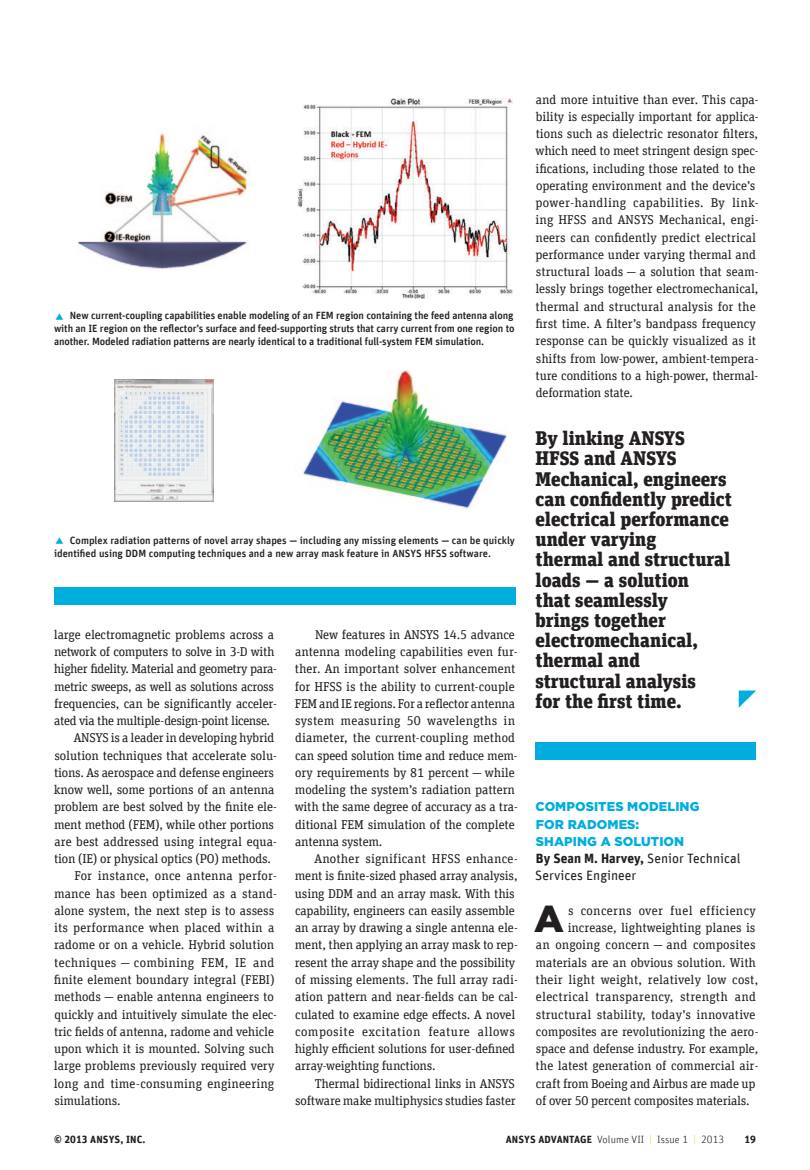
<style>
.page{position:relative;width:810px;height:1170px;background:#fff}
.page>*{position:absolute;margin:0;border:0;box-sizing:border-box;transform-origin:0 0}
.t1{font:900 37.35px "Gotham";color:#231f20}
.t2{font:900 19.5px/20.2px "Unit Slab Offc Pro";color:#231f20}
.t3{font:13.5px/17.2px "Unit Offc Pro";color:#231f20}
.t4{font:12.75px/17.2px "Unit Slab Offc Pro";letter-spacing:-.01em;color:#231f20}
.t5{font:12.75px "Unit Slab Offc Pro";letter-spacing:.01em;color:#231f20}
.t6{font:12.75px "Unit Slab Offc Pro";letter-spacing:-.03em;color:#231f20}
.t7{font:12.75px "Unit Slab Offc Pro";letter-spacing:.015em;color:#231f20}
.t8{font:12.75px "Unit Slab Offc Pro";letter-spacing:.02em;color:#231f20}
.t9{font:900 12.75px/17.2px "Gotham";letter-spacing:.005em;color:#01addd}
.t10{font:12.75px "Unit Slab Offc Pro";letter-spacing:.025em;color:#231f20}
.t11{font:500 10.5px/12.9px "Unit Offc Pro";color:#231f20;text-align:justify}
.t12{font:300 10.5px "Unit Offc Pro";letter-spacing:.01em;color:#231f20}
.t13{font:700 10.5px "Unit Offc Pro";letter-spacing:.01em;color:#231f20}
.s1{font-weight:700}
.s2{color:#f6cf46}
</style>
<div class="page">
<img style="left:303px;top:370px;width:204px;height:139px">
<img style="left:78px;top:133px;width:170px;height:136px">
<img style="left:115px;top:379px;width:99px;height:122px">
<img style="left:297px;top:99px;width:216px;height:199px">
<div style="left:54px;top:587px;width:461px;height:17px;background:#01addd"></div>
<div style="left:536px;top:742px;width:220px;height:17px;background:#01addd"></div>
<svg style="left:739px;top:690px;width:17px;height:17px"></svg>
<p class="t11" style="left:54px;top:309px;width:462px;text-indent:16px">New current-coupling capabilities enable modeling of an FEM region containing the feed antenna along with an IE region on the reflector’s surface and feed-supporting struts that carry current from one region to another. Modeled radiation patterns are nearly identical to a traditional full-system FEM simulation.</p>
<p class="t11" style="left:54px;top:533px;width:462px;text-indent:16px">Complex radiation patterns of novel array shapes — including any missing elements — can be quickly identified using DDM computing techniques and a new array mask feature in ANSYS HFSS software.</p>
<p class="t4" style="left:54px;top:625px;width:222px">large electromagnetic problems across a</p>
<p class="t6" style="left:54px;top:643px;width:222px">network of computers to solve in 3-D with</p>
<p class="t6" style="left:54px;top:660px;width:225px">higher fidelity. Material and geometry para-</p>
<p class="t4" style="left:54px;top:677px;width:221px">metric sweeps, as well as solutions across</p>
<p class="t4" style="left:54px;top:694px;width:224px">frequencies, can be significantly acceler-</p>
<p class="t6" style="left:54px;top:712px;width:217px">ated via the multiple-design-point license.</p>
<p class="t4" style="left:74px;top:728px;width:202px">ANSYS is a leader in developing hybrid</p>
<p class="t4" style="left:54px;top:746px;width:224px">solution techniques that accelerate solu-</p>
<p class="t4" style="left:54px;top:763px;width:222px">tions. As aerospace and defense engineers</p>
<p class="t4" style="left:54px;top:780px;width:222px">know well, some portions of an antenna</p>
<p class="t4" style="left:54px;top:797px;width:224px">problem are best solved by the finite ele-</p>
<p class="t4" style="left:54px;top:815px;width:222px">ment method (FEM), while other portions</p>
<p class="t4" style="left:54px;top:832px;width:224px">are best addressed using integral equa-</p>
<p class="t4" style="left:54px;top:849px;width:218px">tion (IE) or physical optics (PO) methods.</p>
<p class="t7" style="left:74px;top:867px;width:204px">For instance, once antenna perfor-</p>
<p class="t5" style="left:54px;top:884px;width:224px">mance has been optimized as a stand-</p>
<p class="t4" style="left:54px;top:901px;width:221px">alone system, the next step is to assess</p>
<p class="t5" style="left:54px;top:919px;width:222px">its performance when placed within a</p>
<p class="t4" style="left:54px;top:935px;width:222px">radome or on a vehicle. Hybrid solution</p>
<p class="t8" style="left:54px;top:953px;width:222px">techniques — combining FEM, IE and</p>
<p class="t4" style="left:54px;top:970px;width:222px">finite element boundary integral (FEBI)</p>
<p class="t4" style="left:54px;top:987px;width:221px">methods — enable antenna engineers to</p>
<p class="t4" style="left:54px;top:1004px;width:224px">quickly and intuitively simulate the elec-</p>
<p class="t4" style="left:54px;top:1022px;width:221px">tric fields of antenna, radome and vehicle</p>
<p class="t4" style="left:54px;top:1039px;width:222px">upon which it is mounted. Solving such</p>
<p class="t4" style="left:54px;top:1056px;width:222px">large problems previously required very</p>
<p class="t5" style="left:54px;top:1074px;width:222px">long and time-consuming engineering</p>
<p class="t4" style="left:54px;top:1091px;width:68px">simulations.</p>
<p class="t4" style="left:295px;top:625px;width:224px;text-indent:20px">New features in ANSYS 14.5 advance antenna modeling capabilities even fur&shy;ther. An important solver enhancement for HFSS is the ability to current-couple FEM and IE regions. For a reflector antenna system measuring 50 wavelengths in diameter, the current-coupling method can speed solution time and reduce mem&shy;ory requirements by 81 percent — while modeling the system’s radiation pattern with the same degree of accuracy as a tra&shy;ditional FEM simulation of the complete antenna system.</p>
<p class="t4" style="left:295px;top:849px;width:225px;text-indent:20px">Another significant HFSS enhance&shy;ment is finite-sized phased array analysis, using DDM and an array mask. With this capability, engineers can easily assemble an array by drawing a single antenna ele&shy;ment, then applying an array mask to rep&shy;resent the array shape and the possibility of missing elements. The full array radi&shy;ation pattern and near-fields can be cal&shy;culated to examine edge effects. A novel composite excitation feature allows highly efficient solutions for user-defined array-weighting functions.</p>
<p class="t4" style="left:295px;top:1073px;width:222px;text-align:right">Thermal bidirectional links in ANSYS software make multiphysics studies faster</p>
<p class="t4" style="left:535px;top:90px;width:225px">and more intuitive than ever. This capa&shy;bility is especially important for applica&shy;tions such as dielectric resonator filters, which need to meet stringent design spec&shy;ifications, including those related to the operating environment and the device’s power-handling capabilities. By link&shy;ing HFSS and ANSYS Mechanical, engi&shy;neers can confidently predict electrical performance under varying thermal and structural loads — a solution that seam&shy;lessly brings together electromechanical, thermal and structural analysis for the first time. A filter’s bandpass frequency response can be quickly visualized as it shifts from low-power, ambient-tempera&shy;ture conditions to a high-power, thermal&shy;deformation state.</p>
<p class="t2" style="left:536px;top:427px;width:198px">By linking ANSYS<br>HFSS and ANSYS<br>Mechanical, engineers can confidently predict electrical performance under varying<br>thermal and structural loads — a solution<br>that seamlessly<br>brings together electromechanical, thermal and<br>structural analysis<br>for the first time.</p>
<p class="t9" style="left:536px;top:797px;width:165px">COMPOSITES MODELING<br>FOR RADOMES:<br>SHAPING A SOLUTION</p>
<p class="t3" style="left:535px;top:849px;width:207px"><span class="s1">By Sean M. Harvey,</span> Senior Technical<br>Services Engineer</p>
<h1 class="t1" style="left:534px;top:893px;width:31px">A</h1>
<p class="t10" style="left:568px;top:901px;width:189px">s concerns over fuel efficiency</p>
<p class="t4" style="left:568px;top:918px;width:189px">increase, lightweighting planes is</p>
<p class="t5" style="left:536px;top:936px;width:221px">an ongoing concern — and composites</p>
<p class="t4" style="left:536px;top:953px;width:222px">materials are an obvious solution. With</p>
<p class="t7" style="left:536px;top:970px;width:224px">their light weight, relatively low cost,</p>
<p class="t8" style="left:536px;top:988px;width:222px">electrical transparency, strength and</p>
<p class="t5" style="left:536px;top:1005px;width:221px">structural stability, today’s innovative</p>
<p class="t4" style="left:536px;top:1022px;width:224px">composites are revolutionizing the aero-</p>
<p class="t4" style="left:536px;top:1039px;width:224px">space and defense industry. For example,</p>
<p class="t4" style="left:536px;top:1056px;width:224px">the latest generation of commercial air-</p>
<p class="t4" style="left:536px;top:1073px;width:221px">craft from Boeing and Airbus are made up</p>
<p class="t4" style="left:536px;top:1091px;width:215px">of over 50 percent composites materials.</p>
<p class="t13" style="left:54px;top:1131px;width:93px">© 2013 ANSYS, INC.</p>
<p class="t12" style="left:506px;top:1132px;width:220px"><span class="s1">ANSYS ADVANTAGE</span> Volume VII <span class="s2">|</span> Issue 1 <span class="s2">|</span> 2013</p>
<p class="t13" style="left:744px;top:1131px;width:13px">19</p>
</div>
